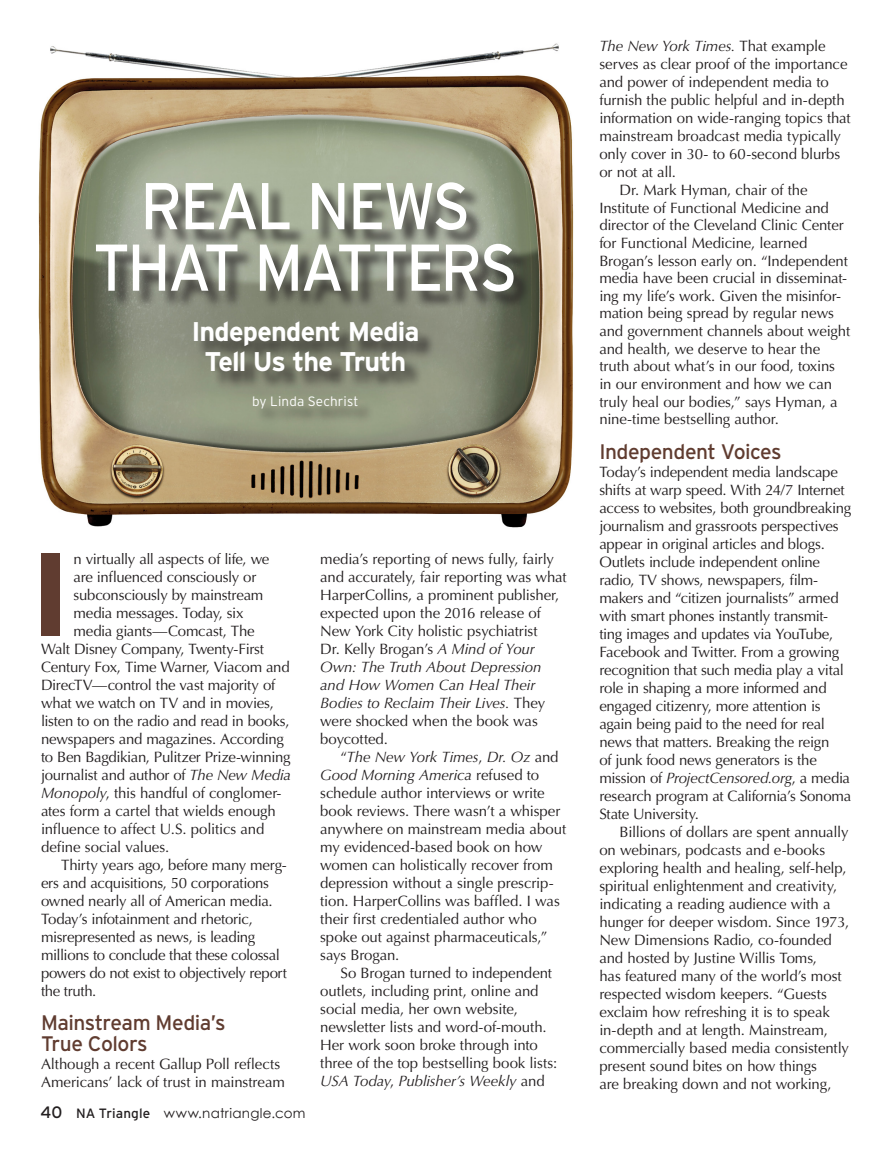
<style>
.page{position:relative;width:891px;height:1161px;background:#fff}
.page>*{position:absolute;margin:0;border:0;box-sizing:border-box;transform-origin:0 0}
.NA_feature_first_par{font:700 117.9px "Interstate";color:#603c30;scale:1.15 1}
.Byline{font:66px/61.5px "Interstate";letter-spacing:-.045em;color:#fff;text-align:center;scale:.92 1}
.NA_feature_kickers{font:700 27px/30px "Interstate";letter-spacing:-.03em;color:#fff;text-align:center}
.NA_feature_subheads{font:21px/21px "Interstate";letter-spacing:-.025em;color:#603c30}
.NA_Article_text{font:15px/18px "Optima LT Std";letter-spacing:-.01em;color:#231f20}
.NA_article_text_afte{font:15px/18px "Optima LT Std";letter-spacing:-.015em;color:#231f20}
.NA_feature_first_par-2{font:15px "Optima LT Std";letter-spacing:-.015em;color:#231f20}
.NA_brief_headlines{font:13.5px "Century Gothic";letter-spacing:.02em;color:#231f20}
.NA_feature_By_Line{font:300 13.5px "Interstate";letter-spacing:.01em;color:#fff}
.s1{font-style:italic}
.s2{font-family:"Interstate";font-size:16.5px}
.s3{font-family:"Interstate"}
</style>
<div class="page">
<img style="left:38px;top:43px;width:536px;height:485px">
<div style="left:99px;top:185px;width:433px;height:241px;background:#231f20;opacity:.75"></div>
<p class="Byline" style="left:93px;top:175px;width:463px">REAL NEWS<br>THAT MATTERS</p>
<p class="NA_feature_kickers" style="left:191px;top:316px;width:230px">Independent Media<br>Tell Us the Truth</p>
<p class="NA_feature_By_Line" style="left:252px;top:393px;width:108px">by Linda Sechrist</p>
<p class="NA_feature_first_par" style="left:27px;top:529px;width:42px">I</p>
<p class="NA_feature_first_par-2" style="left:74px;top:550px;width:197px">n virtually all aspects of life, we</p>
<p class="NA_feature_first_par-2" style="left:74px;top:568px;width:184px">are influenced consciously or</p>
<p class="NA_feature_first_par-2" style="left:74px;top:586px;width:191px">subconsciously by mainstream</p>
<p class="NA_feature_first_par-2" style="left:74px;top:604px;width:172px">media messages. Today, six</p>
<p class="NA_feature_first_par-2" style="left:74px;top:622px;width:183px">media giants—Comcast, The</p>
<p class="NA_feature_first_par-2" style="left:41px;top:640px;width:225px">Walt Disney Company, Twenty-First</p>
<p class="NA_feature_first_par-2" style="left:41px;top:658px;width:250px">Century Fox, Time Warner, Viacom and</p>
<p class="NA_feature_first_par-2" style="left:41px;top:676px;width:236px">DirecTV—control the vast majority of</p>
<p class="NA_feature_first_par-2" style="left:41px;top:694px;width:234px">what we watch on TV and in movies,</p>
<p class="NA_feature_first_par-2" style="left:41px;top:712px;width:250px">listen to on the radio and read in books,</p>
<p class="NA_feature_first_par-2" style="left:41px;top:730px;width:245px">newspapers and magazines. According</p>
<p class="NA_feature_first_par-2" style="left:41px;top:748px;width:251px">to Ben Bagdikian, Pulitzer Prize-winning</p>
<p class="NA_feature_first_par-2" style="left:41px;top:766px;width:251px">journalist and author of <span class="s1">The New Media</span></p>
<p class="NA_feature_first_par-2" style="left:41px;top:784px;width:242px"><span class="s1">Monopoly</span>, this handful of conglomer-</p>
<p class="NA_feature_first_par-2" style="left:41px;top:802px;width:236px">ates form a cartel that wields enough</p>
<p class="NA_feature_first_par-2" style="left:41px;top:820px;width:225px">influence to affect U.S. politics and</p>
<p class="NA_feature_first_par-2" style="left:41px;top:838px;width:130px">define social values.</p>
<p class="NA_Article_text" style="left:41px;top:856px;width:247px;text-indent:20px">Thirty years ago, before many merg&shy;ers and acquisitions, 50 corporations owned nearly all of American media.<br>Today’s infotainment and rhetoric, misrepresented as news, is leading millions to conclude that these colossal powers do not exist to objectively report the truth.</p>
<p class="NA_feature_subheads" style="left:41px;top:1012px;width:186px">Mainstream Media’s<br>True Colors</p>
<p class="NA_article_text_afte" style="left:41px;top:1056px;width:245px">Although a recent Gallup Poll reflects<br>Americans’ lack of trust in mainstream</p>
<p class="NA_brief_headlines" style="left:40px;top:1105px;width:267px"><span class="s2">40</span> <span class="s3">NA Triangle</span> www.natriangle.com</p>
<p class="NA_article_text_afte" style="left:320px;top:550px;width:248px">media’s reporting of news fully, fairly and accurately, fair reporting was what<br>HarperCollins, a prominent publisher, expected upon the 2016 release of<br>New York City holistic psychiatrist<br>Dr. Kelly Brogan’s <span class="s1">A Mind of Your<br>Own: The Truth About Depression and How Women Can Heal Their<br>Bodies to Reclaim Their Lives.</span> They were shocked when the book was boycotted.</p>
<p class="NA_Article_text" style="left:320px;top:748px;width:247px;text-indent:20px">“<span class="s1">The New York Times</span>, <span class="s1">Dr. Oz</span> and <span class="s1">Good Morning America</span> refused to schedule author interviews or write book reviews. There wasn’t a whisper anywhere on mainstream media about my evidenced-based book on how women can holistically recover from depression without a single prescrip&shy;tion. HarperCollins was baffled. I was their first credentialed author who spoke out against pharmaceuticals,” says Brogan.</p>
<p class="NA_Article_text" style="left:320px;top:964px;width:238px;text-indent:20px">So Brogan turned to independent outlets, including print, online and social media, her own website, newsletter lists and word-of-mouth.<br>Her work soon broke through into three of the top bestselling book lists:<br><span class="s1">USA Today</span>, <span class="s1">Publisher’s Weekly</span> and</p>
<p class="NA_Article_text" style="left:599px;top:38px;width:253px"><span class="s1">The New York Times.</span> That example serves as clear proof of the importance and power of independent media to furnish the public helpful and in-depth information on wide-ranging topics that mainstream broadcast media typically only cover in 30- to 60-second blurbs or not at all.</p>
<p class="NA_Article_text" style="left:599px;top:181px;width:252px;text-indent:20px">Dr. Mark Hyman, chair of the Institute of Functional Medicine and director of the Cleveland Clinic Center for Functional Medicine, learned Brogan’s lesson early on. “Independent media have been crucial in disseminat&shy;ing my life’s work. Given the misinfor&shy;mation being spread by regular news and government channels about weight and health, we deserve to hear the truth about what’s in our food, toxins in our environment and how we can truly heal our bodies,” says Hyman, a nine-time bestselling author.</p>
<p class="NA_feature_subheads" style="left:599px;top:441px;width:184px">Independent Voices</p>
<p class="NA_article_text_afte" style="left:599px;top:463px;width:253px">Today’s independent media landscape shifts at warp speed. With 24/7 Internet access to websites, both groundbreaking journalism and grassroots perspectives appear in original articles and blogs.<br>Outlets include independent online radio, TV shows, newspapers, film&shy;makers and “citizen journalists” armed with smart phones instantly transmit&shy;ting images and updates via YouTube, Facebook and Twitter. From a growing recognition that such media play a vital role in shaping a more informed and engaged citizenry, more attention is again being paid to the need for real news that matters. Breaking the reign<br>of junk food news generators is the mission of <span class="s1">ProjectCensored.org</span>, a media research program at California’s Sonoma State University.</p>
<p class="NA_Article_text" style="left:599px;top:823px;width:251px;text-indent:20px">Billions of dollars are spent annually on webinars, podcasts and e-books exploring health and healing, self-help, spiritual enlightenment and creativity, indicating a reading audience with a hunger for deeper wisdom. Since 1973, New Dimensions Radio, co-founded and hosted by Justine Willis Toms,<br>has featured many of the world’s most respected wisdom keepers. “Guests exclaim how refreshing it is to speak in-depth and at length. Mainstream, commercially based media consistently present sound bites on how things<br>are breaking down and not working,</p>
</div>
